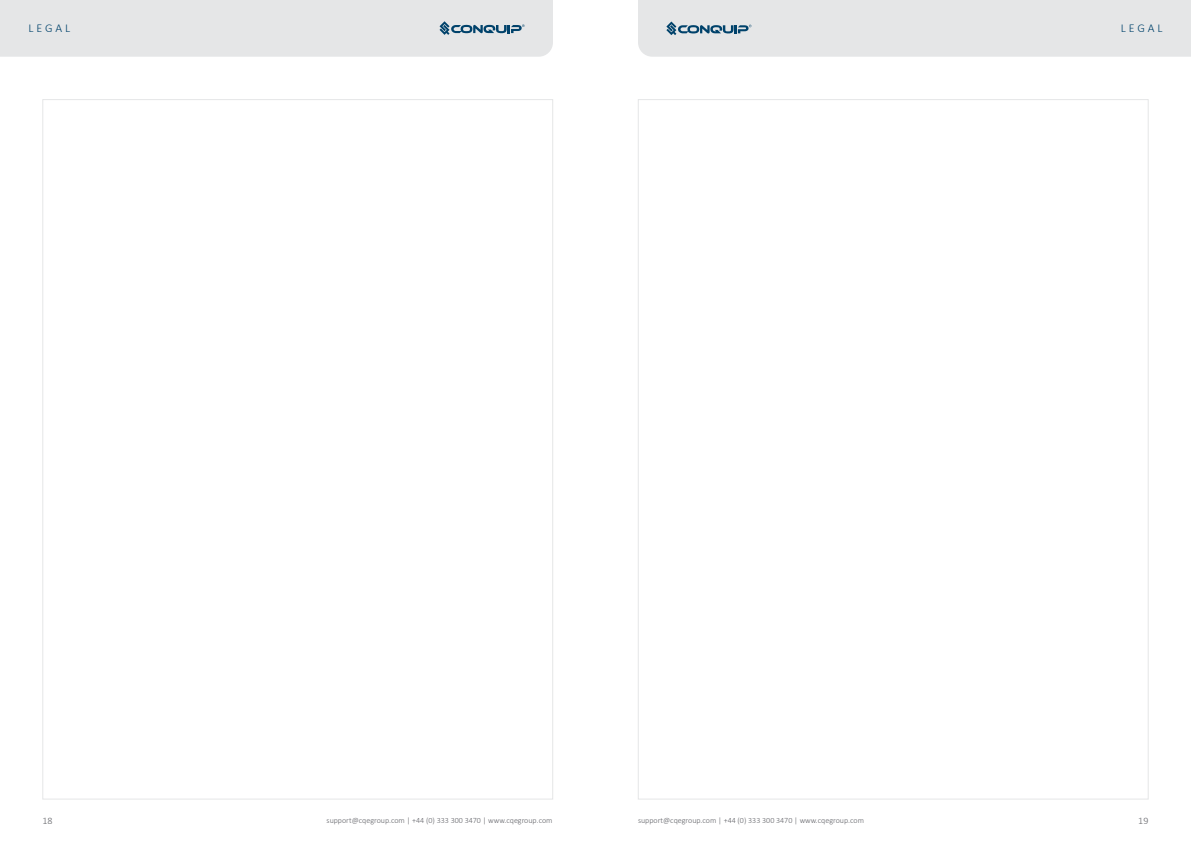
<style>
.page{position:relative;width:1191px;height:842px;background:#fff}
.page>*{position:absolute;margin:0;border:0;box-sizing:border-box;transform-origin:0 0}
.t1{font:300 12px "Calibri";letter-spacing:.24em;color:#00426b}
.t2{font:300 10px "Calibri";color:#636469}
.t3{font:300 8px "Calibri";color:#636469}
</style>
<div class="page">
<div style="left:0;top:0;width:553px;height:57px;background:#e5e6e7"></div>
<div style="left:638px;top:0;width:553px;height:57px;background:#e5e6e7"></div>
<h1 class="t1" style="left:29px;top:21px;width:43px">LEGAL</h1>
<h1 class="t1" style="left:1120px;top:21px;width:43px">LEGAL</h1>
<p class="t2" style="left:43px;top:814px;width:12px">18</p>
<p class="t3" style="left:326px;top:816px;width:227px">support@cqegroup.com | +44 (0) 333 300 3470 | www.cqegroup.com</p>
<p class="t3" style="left:638px;top:816px;width:227px">support@cqegroup.com | +44 (0) 333 300 3470 | www.cqegroup.com</p>
<p class="t2" style="left:1138px;top:814px;width:12px">19</p>
</div>
